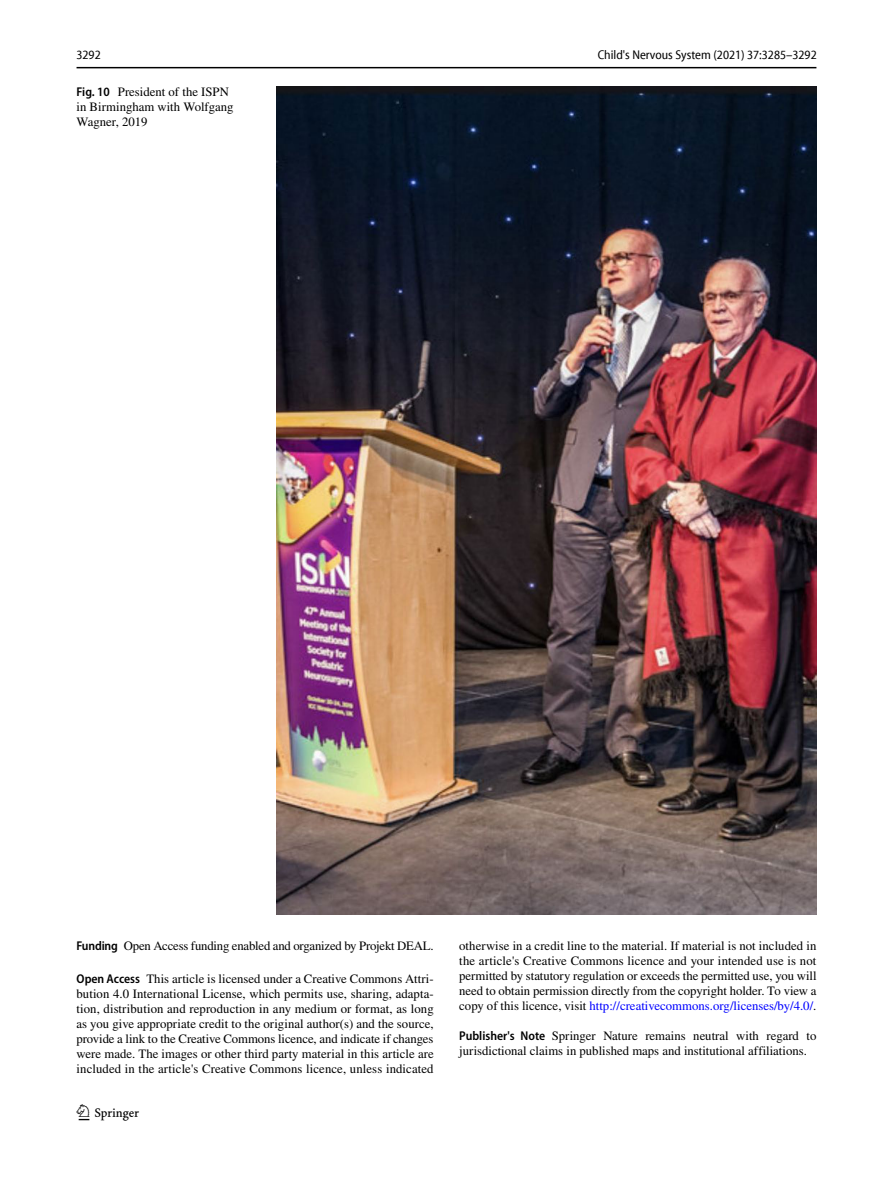
<style>
.page{position:relative;width:893px;height:1187px;background:#fff}
.page>*{position:absolute;margin:0;border:0;box-sizing:border-box;transform-origin:0 0}
.t1{font:22.5px "Springnew Regular 2";color:#000}
.t2{font:12.75px/15px "STIX";color:#000;text-align:justify}
.t3{font:semi-condensed 12.75px "Myriad Pro Unic";color:#000}
.s1{font-family:"Myriad Pro";font-weight:600;font-stretch:semi-condensed}
.s2{color:#00f}
</style>
<div class="page">
<hr style="left:77px;top:67px;width:739px;height:1px;background:#000">
<img style="left:276px;top:87px;width:540px;height:827px">
<p class="t3" style="left:77px;top:50px;width:26px">3292</p>
<p class="t3" style="left:598px;top:50px;width:221px">Child's Nervous System (2021) 37:3285–3292</p>
<p class="t2" style="left:77px;top:85px;width:158px;text-align:left"><span class="s1">Fig. 10</span> President of the ISPN in Birmingham with Wolfgang<br>Wagner, 2019</p>
<p class="t2" style="left:77px;top:938px;width:359px"><span class="s1">Funding</span> Open Access funding enabled and organized by Projekt DEAL.</p>
<p class="t2" style="left:77px;top:972px;width:359px"><span class="s1">Open Access</span> This article is licensed under a Creative Commons Attri&shy;bution 4.0 International License, which permits use, sharing, adapta&shy;tion, distribution and reproduction in any medium or format, as long as you give appropriate credit to the original author(s) and the source, provide a link to the Creative Commons licence, and indicate if changes were made. The images or other third party material in this article are included in the article's Creative Commons licence, unless indicated</p>
<h1 class="t1" style="left:79px;top:1104px;width:62px">1 3</h1>
<p class="t2" style="left:459px;top:938px;width:359px">otherwise in a credit line to the material. If material is not included in the article's Creative Commons licence and your intended use is not permitted by statutory regulation or exceeds the permitted use, you will need to obtain permission directly from the copyright holder. To view a copy of this licence, visit <span class="s2">http://creativecommons.org/licenses/by/4.0/</span>.</p>
<p class="t2" style="left:459px;top:1029px;width:359px"><span class="s1">Publisher's Note</span> Springer Nature remains neutral with regard to jurisdictional claims in published maps and institutional affiliations.</p>
</div>
